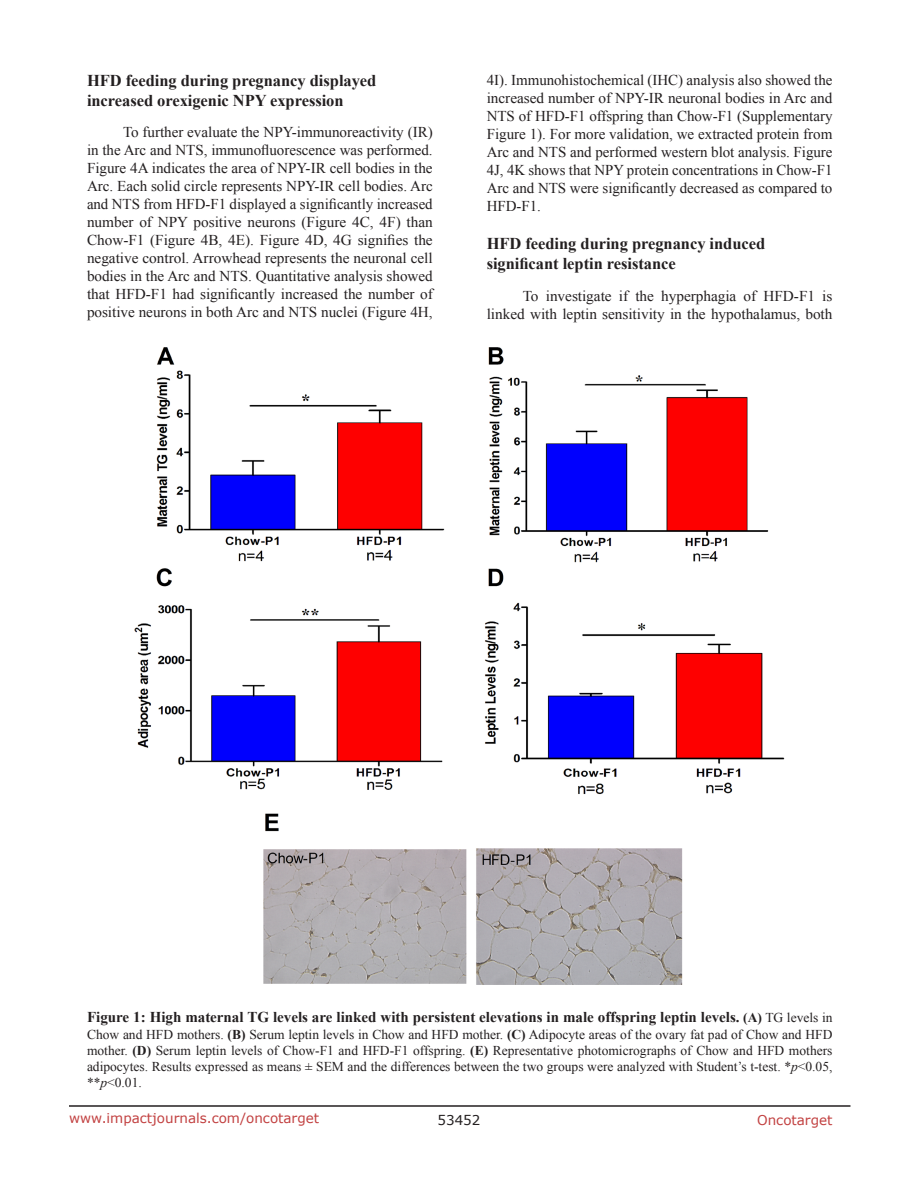
<style>
.page{position:relative;width:918px;height:1188px;background:#fff}
.page>*{position:absolute;margin:0;border:0;box-sizing:border-box;transform-origin:0 0}
.SubHeading{font:700 16.5px/19.8px "Times New Roman";letter-spacing:-.005em;color:#231f20}
.BodyText{font:15px/18px "Times New Roman";letter-spacing:-.005em;color:#231f20;text-align:justify}
.figuretext{font:700 15px "Times New Roman";color:#231f20}
.figuretext-2{font:13.5px/16.2px "Times New Roman";color:#231f20;text-align:justify}
.t1{font:13.5px "Verdana";color:#c24141}
.t2{font:13.5px "Verdana";color:#231f20}
.s1{font-size:13.5px}
.s2{font-weight:400;font-size:13.5px}
.s3{font-weight:700}
.s4{font-style:italic}
</style>
<div class="page">
<hr style="left:69px;top:1105px;width:781px;height:2px;background:#231f20">
<img style="left:135px;top:348px;width:650px;height:637px">
<p class="SubHeading" style="left:87px;top:70px;width:291px">HFD feeding during pregnancy displayed increased orexigenic NPY expression</p>
<p class="BodyText" style="left:87px;top:123px;width:347px;text-indent:36px">To further evaluate the NPY-immunoreactivity (IR) in the Arc and NTS, immunofluorescence was performed.<br>Figure 4A indicates the area of NPY-IR cell bodies in the Arc. Each solid circle represents NPY-IR cell bodies. Arc and NTS from HFD-F1 displayed a significantly increased number of NPY positive neurons (Figure 4C, 4F) than Chow-F1 (Figure 4B, 4E). Figure 4D, 4G signifies the negative control. Arrowhead represents the neuronal cell bodies in the Arc and NTS. Quantitative analysis showed that HFD-F1 had significantly increased the number of positive neurons in both Arc and NTS nuclei (Figure 4H,</p>
<p class="BodyText" style="left:487px;top:71px;width:347px">4I). Immunohistochemical (IHC) analysis also showed the increased number of NPY-IR neuronal bodies in Arc and NTS of HFD-F1 offspring than Chow-F1 (Supplementary Figure 1). For more validation, we extracted protein from Arc and NTS and performed western blot analysis. Figure 4J, 4K shows that NPY protein concentrations in Chow-F1<br>Arc and NTS were significantly decreased as compared to HFD-F1.</p>
<p class="SubHeading" style="left:487px;top:233px;width:280px">HFD feeding during pregnancy induced significant leptin resistance</p>
<p class="BodyText" style="left:487px;top:286px;width:347px;text-align:right">To investigate if the hyperphagia of HFD-F1 is linked with leptin sensitivity in the hypothalamus, both</p>
<p class="figuretext" style="left:87px;top:1007px;width:747px">Figure 1: High maternal TG levels are linked with persistent elevations in male offspring leptin levels. <span class="s1">(A)</span> <span class="s2">TG levels in</span></p>
<p class="figuretext-2" style="left:87px;top:1026px;width:747px">Chow and HFD mothers. <span class="s3">(B)</span> Serum leptin levels in Chow and HFD mother. <span class="s3">(C)</span> Adipocyte areas of the ovary fat pad of Chow and HFD mother. <span class="s3">(D)</span> Serum leptin levels of Chow-F1 and HFD-F1 offspring. <span class="s3">(E)</span> Representative photomicrographs of Chow and HFD mothers adipocytes. Results expressed as means ± SEM and the differences between the two groups were analyzed with Student’s t-test. *<span class="s4">p</span>&lt;0.05, **<span class="s4">p</span>&lt;0.01.</p>
<p class="t1" style="left:69px;top:1109px;width:252px">www.impactjournals.com/oncotarget</p>
<p class="t2" style="left:438px;top:1111px;width:44px">53452</p>
<p class="t1" style="left:757px;top:1111px;width:77px">Oncotarget</p>
</div>
